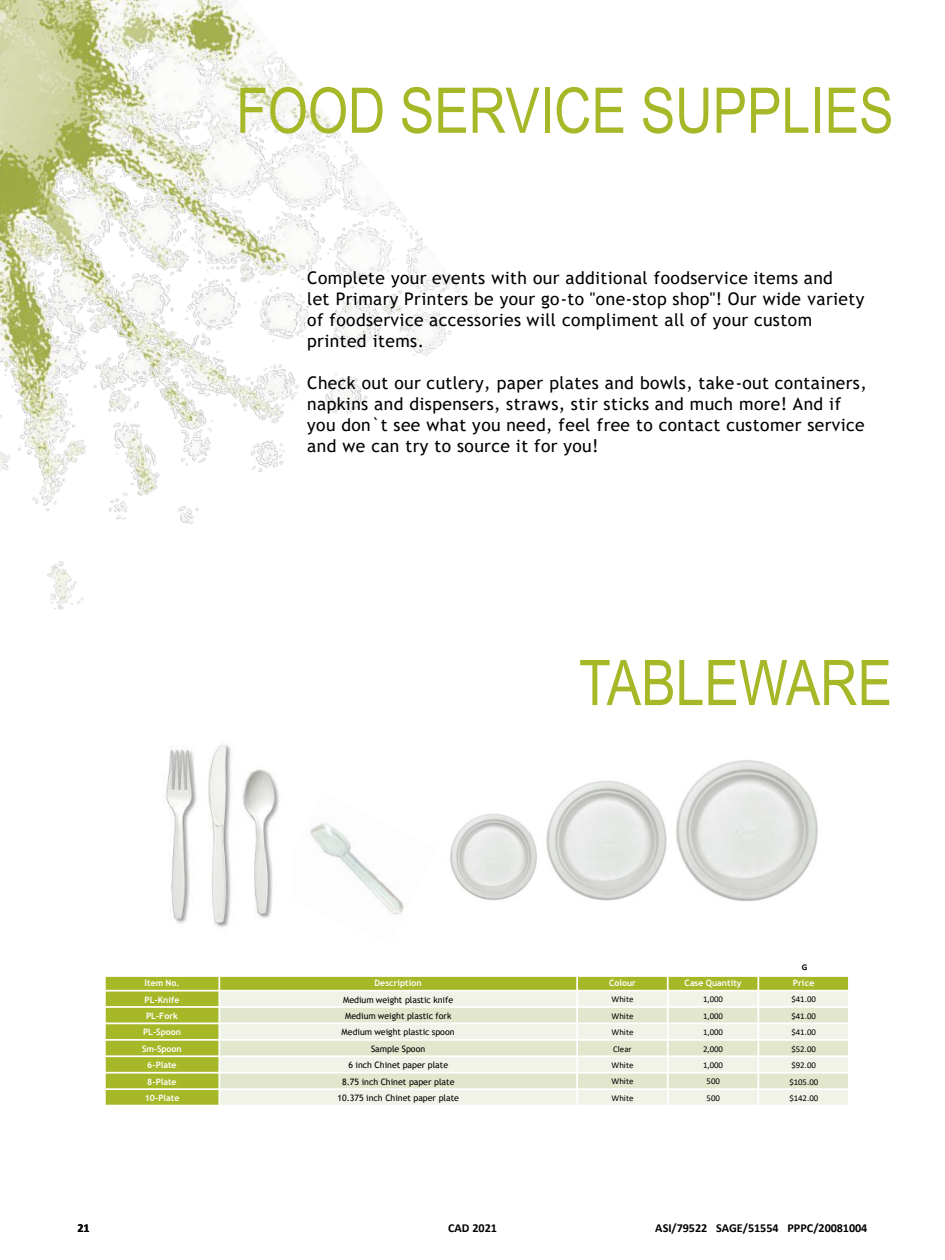
<style>
.page{position:relative;width:945px;height:1260px;background:#fff}
.page>*{position:absolute;margin:0;border:0;box-sizing:border-box;transform-origin:0 0}
.t1{font:63px "Arial Narrow";color:#a6b727}
.t2{font:17.5px/21px "Trebuchet MS";letter-spacing:.025em;color:#000}
.t3{font:700 12.25px "Calibri";letter-spacing:-.005em;color:#000}
.t4{font:8.75px "Trebuchet MS";color:#000}
.t5{font:8.75px "Calibri";letter-spacing:-.005em;color:#000}
.t6{font:700 8.75px "Trebuchet MS";letter-spacing:.005em;color:#fff}
.t7{font:700 8.75px "Calibri";color:#000}
</style>
<div class="page">
<img style="left:310px;top:823px;width:94px;height:92px">
<img style="left:450px;top:760px;width:368px;height:141px">
<img style="left:163px;top:744px;width:116px;height:184px">
<img style="left:0;top:0;width:479px;height:610px">
<div style="left:105px;top:974px;width:114px;height:17px;background:#a6b727"></div>
<div style="left:219px;top:974px;width:358px;height:17px;background:#a6b727"></div>
<div style="left:577px;top:974px;width:91px;height:17px;background:#a6b727"></div>
<div style="left:668px;top:974px;width:90px;height:17px;background:#a6b727"></div>
<div style="left:758px;top:974px;width:91px;height:17px;background:#a6b727"></div>
<div style="left:105px;top:991px;width:114px;height:16px;background:#a6b727"></div>
<div style="left:219px;top:991px;width:358px;height:16px;background:#f1f3e8"></div>
<div style="left:577px;top:991px;width:91px;height:16px;background:#f1f3e8"></div>
<div style="left:668px;top:991px;width:90px;height:16px;background:#f1f3e8"></div>
<div style="left:758px;top:991px;width:91px;height:16px;background:#f1f3e8"></div>
<div style="left:105px;top:1007px;width:114px;height:16px;background:#a6b727"></div>
<div style="left:219px;top:1007px;width:358px;height:16px;background:#e1e6cd"></div>
<div style="left:577px;top:1007px;width:91px;height:16px;background:#e1e6cd"></div>
<div style="left:668px;top:1007px;width:90px;height:16px;background:#e1e6cd"></div>
<div style="left:758px;top:1007px;width:91px;height:16px;background:#e1e6cd"></div>
<div style="left:105px;top:1023px;width:114px;height:17px;background:#a6b727"></div>
<div style="left:219px;top:1023px;width:358px;height:17px;background:#f1f3e8"></div>
<div style="left:577px;top:1023px;width:91px;height:17px;background:#f1f3e8"></div>
<div style="left:668px;top:1023px;width:90px;height:17px;background:#f1f3e8"></div>
<div style="left:758px;top:1023px;width:91px;height:17px;background:#f1f3e8"></div>
<div style="left:105px;top:1040px;width:114px;height:16px;background:#a6b727"></div>
<div style="left:219px;top:1040px;width:358px;height:16px;background:#e1e6cd"></div>
<div style="left:577px;top:1040px;width:91px;height:16px;background:#e1e6cd"></div>
<div style="left:668px;top:1040px;width:90px;height:16px;background:#e1e6cd"></div>
<div style="left:758px;top:1040px;width:91px;height:16px;background:#e1e6cd"></div>
<div style="left:105px;top:1056px;width:114px;height:17px;background:#a6b727"></div>
<div style="left:219px;top:1056px;width:358px;height:17px;background:#f1f3e8"></div>
<div style="left:577px;top:1056px;width:91px;height:17px;background:#f1f3e8"></div>
<div style="left:668px;top:1056px;width:90px;height:17px;background:#f1f3e8"></div>
<div style="left:758px;top:1056px;width:91px;height:17px;background:#f1f3e8"></div>
<div style="left:105px;top:1073px;width:114px;height:16px;background:#a6b727"></div>
<div style="left:219px;top:1073px;width:358px;height:16px;background:#e1e6cd"></div>
<div style="left:577px;top:1073px;width:91px;height:16px;background:#e1e6cd"></div>
<div style="left:668px;top:1073px;width:90px;height:16px;background:#e1e6cd"></div>
<div style="left:758px;top:1073px;width:91px;height:16px;background:#e1e6cd"></div>
<div style="left:105px;top:1089px;width:114px;height:17px;background:#a6b727"></div>
<div style="left:219px;top:1089px;width:358px;height:17px;background:#f1f3e8"></div>
<div style="left:577px;top:1089px;width:91px;height:17px;background:#f1f3e8"></div>
<div style="left:668px;top:1089px;width:90px;height:17px;background:#f1f3e8"></div>
<div style="left:758px;top:1089px;width:91px;height:17px;background:#f1f3e8"></div>
<hr style="left:218px;top:957px;width:2px;height:149px;background:#fff">
<hr style="left:576px;top:957px;width:2px;height:149px;background:#fff">
<hr style="left:667px;top:957px;width:2px;height:149px;background:#fff">
<hr style="left:757px;top:957px;width:2px;height:149px;background:#fff">
<div style="left:104px;top:972px;width:746px;height:5px;background:#fff"></div>
<hr style="left:104px;top:990px;width:746px;height:2px;background:#fff">
<hr style="left:104px;top:1006px;width:746px;height:2px;background:#fff">
<hr style="left:104px;top:1023px;width:746px;height:1px;background:#fff">
<hr style="left:104px;top:1039px;width:746px;height:2px;background:#fff">
<hr style="left:104px;top:1055px;width:746px;height:2px;background:#fff">
<hr style="left:104px;top:1072px;width:746px;height:2px;background:#fff">
<hr style="left:104px;top:1088px;width:746px;height:2px;background:#fff">
<hr style="left:104px;top:957px;width:2px;height:149px;background:#fff">
<hr style="left:848px;top:957px;width:2px;height:149px;background:#fff">
<hr style="left:104px;top:1105px;width:746px;height:1px;background:#fff">
<h1 class="t1" style="left:236px;top:64px;width:659px">FOOD SERVICE SUPPLIES</h1>
<p class="t2" style="left:307px;top:267px;width:559px">Complete your events with our additional foodservice items and<br>let Primary Printers be your go-to "one-stop shop"! Our wide variety of foodservice accessories will compliment all of your custom printed items.</p>
<p class="t2" style="left:307px;top:372px;width:561px">Check out our cutlery, paper plates and bowls, take-out containers, napkins and dispensers, straws, stir sticks and much more! And if you don`t see what you need, feel free to contact customer service and we can try to source it for you!</p>
<h1 class="t1" style="left:579px;top:637px;width:315px">TABLEWARE</h1>
<p class="t7" style="left:802px;top:960px;width:7px">G</p>
<p class="t6" style="left:145px;top:978px;width:37px">Item No.</p>
<p class="t6" style="left:375px;top:978px;width:49px">Description</p>
<p class="t6" style="left:609px;top:978px;width:29px">Colour</p>
<p class="t6" style="left:685px;top:978px;width:59px">Case Quantity</p>
<p class="t6" style="left:793px;top:978px;width:23px">Price</p>
<p class="t6" style="left:145px;top:994px;width:37px">PL-Knife</p>
<p class="t4" style="left:343px;top:994px;width:112px">Medium weight plastic knife</p>
<p class="t5" style="left:612px;top:993px;width:23px">White</p>
<p class="t5" style="left:703px;top:993px;width:21px">1,000</p>
<p class="t5" style="left:792px;top:993px;width:26px">$41.00</p>
<p class="t6" style="left:146px;top:1010px;width:34px">PL-Fork</p>
<p class="t4" style="left:345px;top:1010px;width:108px">Medium weight plastic fork</p>
<p class="t5" style="left:612px;top:1010px;width:23px">White</p>
<p class="t5" style="left:703px;top:1010px;width:21px">1,000</p>
<p class="t5" style="left:792px;top:1010px;width:26px">$41.00</p>
<p class="t6" style="left:143px;top:1027px;width:39px">PL-Spoon</p>
<p class="t4" style="left:342px;top:1027px;width:115px">Medium weight plastic spoon</p>
<p class="t5" style="left:612px;top:1026px;width:23px">White</p>
<p class="t5" style="left:703px;top:1026px;width:21px">1,000</p>
<p class="t5" style="left:792px;top:1026px;width:26px">$41.00</p>
<p class="t6" style="left:142px;top:1043px;width:41px">Sm-Spoon</p>
<p class="t4" style="left:371px;top:1043px;width:56px">Sample Spoon</p>
<p class="t5" style="left:613px;top:1043px;width:20px">Clear</p>
<p class="t5" style="left:703px;top:1043px;width:21px">2,000</p>
<p class="t5" style="left:792px;top:1043px;width:26px">$52.00</p>
<p class="t6" style="left:147px;top:1060px;width:31px">6-Plate</p>
<p class="t4" style="left:348px;top:1060px;width:101px">6 inch Chinet paper plate</p>
<p class="t5" style="left:612px;top:1059px;width:23px">White</p>
<p class="t5" style="left:703px;top:1059px;width:21px">1,000</p>
<p class="t5" style="left:792px;top:1059px;width:26px">$92.00</p>
<p class="t6" style="left:147px;top:1076px;width:31px">8-Plate</p>
<p class="t4" style="left:342px;top:1076px;width:114px">8.75 inch Chinet paper plate</p>
<p class="t5" style="left:612px;top:1075px;width:23px">White</p>
<p class="t5" style="left:707px;top:1075px;width:15px">500</p>
<p class="t5" style="left:789px;top:1076px;width:30px">$105.00</p>
<p class="t6" style="left:145px;top:1092px;width:36px">10-Plate</p>
<p class="t4" style="left:337px;top:1092px;width:123px">10.375 inch Chinet paper plate</p>
<p class="t5" style="left:612px;top:1092px;width:23px">White</p>
<p class="t5" style="left:707px;top:1092px;width:15px">500</p>
<p class="t5" style="left:789px;top:1092px;width:30px">$142.00</p>
<p class="t3" style="left:78px;top:1220px;width:14px">21</p>
<p class="t3" style="left:448px;top:1220px;width:50px">CAD 2021</p>
<p class="t3" style="left:655px;top:1220px;width:214px">ASI/79522 SAGE/51554 PPPC/20081004</p>
</div>
